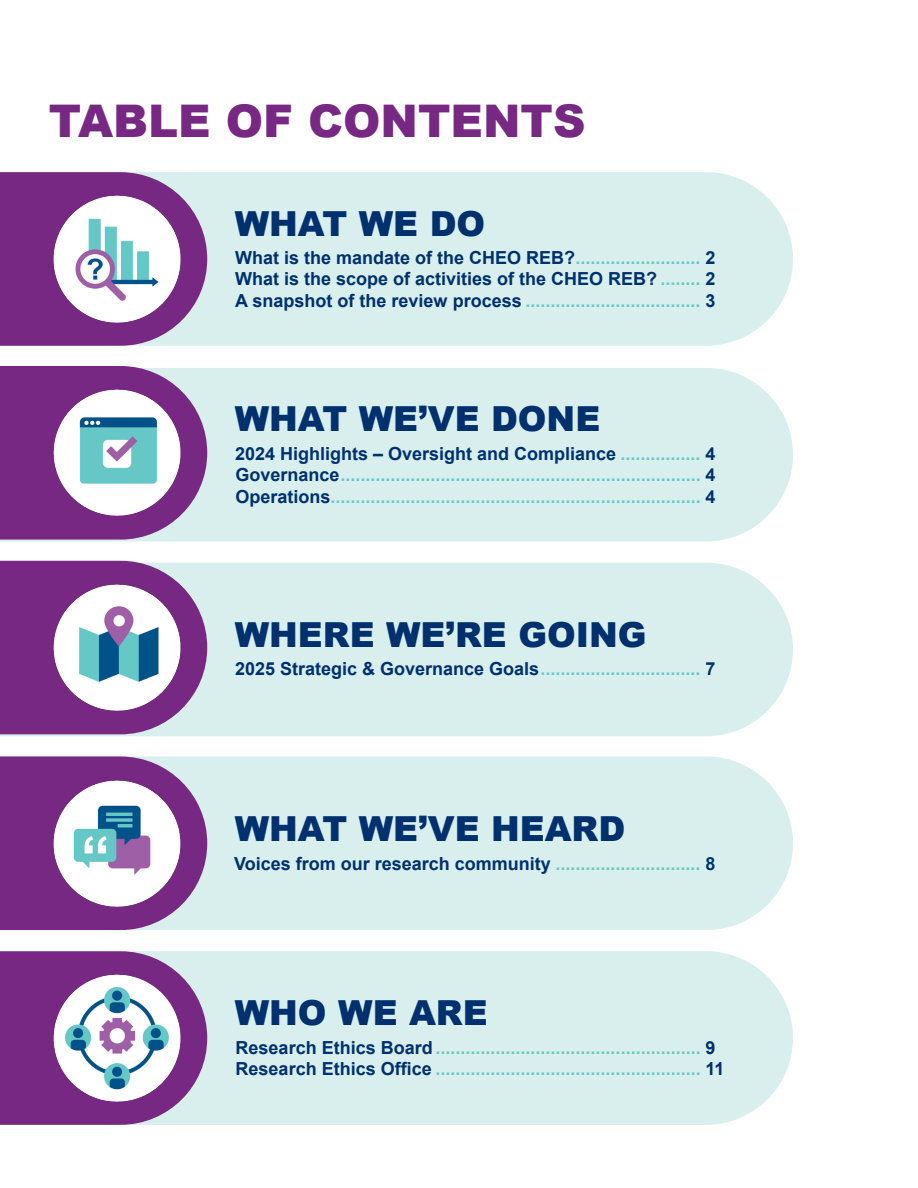
<style>
.page{position:relative;width:918px;height:1188px;background:#fff}
.page>*{position:absolute;margin:0;border:0;box-sizing:border-box;transform-origin:0 0}
.Section_Header{font:900 45px "Arial";color:#772882}
.TOC_-_L1{font:900 34.5px "Arial";color:#00306d}
.TOC_-_L2{font:700 18px "Arial";color:#66c7c7}
.TOC_-_L2-2{font:700 18px "Arial";color:#00306d}
.s1{color:#66c7c7}
.s2{color:#00306d}
</style>
<div class="page">
<div style="left:207px;top:172px;width:586px;height:174px;background:#d8efee"></div>
<svg style="left:0;top:172px;width:207px;height:174px;background:#884c95"></svg>
<div style="left:0;top:368px;width:793px;height:173px;background:#d8efee"></div>
<svg style="left:0;top:366px;width:207px;height:174px;background:#894c96"></svg>
<div style="left:0;top:563px;width:793px;height:173px;background:#d8efee"></div>
<svg style="left:0;top:561px;width:207px;height:173px;background:#884b95"></svg>
<div style="left:207px;top:951px;width:586px;height:174px;background:#d8efee"></div>
<svg style="left:0;top:951px;width:207px;height:174px;background:#884c95"></svg>
<div style="left:207px;top:756px;width:586px;height:174px;background:#d8efee"></div>
<svg style="left:0;top:756px;width:207px;height:174px;background:#894c96"></svg>
<img style="left:48px;top:190px;width:138px;height:138px">
<img style="left:48px;top:384px;width:138px;height:138px">
<img style="left:48px;top:578px;width:138px;height:139px">
<img style="left:48px;top:774px;width:138px;height:138px">
<img style="left:48px;top:969px;width:138px;height:138px">
<h1 class="Section_Header" style="left:49px;top:88px;width:538px">TABLE OF CONTENTS</h1>
<p class="TOC_-_L1" style="left:235px;top:198px;width:252px">WHAT WE DO</p>
<p class="TOC_-_L2-2" style="left:235px;top:246px;width:482px">What is the mandate of the CHEO REB?<span class="s1">.........................</span> 2</p>
<p class="TOC_-_L2-2" style="left:235px;top:267px;width:482px">What is the scope of activities of the CHEO REB? <span class="s1">........</span> 2</p>
<p class="TOC_-_L2" style="left:235px;top:289px;width:482px"><span class="s2">A snapshot of the review process</span> ................................... <span class="s2">3</span></p>
<p class="TOC_-_L1" style="left:235px;top:394px;width:367px">WHAT WE’VE DONE</p>
<p class="TOC_-_L2-2" style="left:235px;top:441px;width:482px">2024 Highlights – Oversight and Compliance <span class="s1">................</span> 4</p>
<p class="TOC_-_L2" style="left:235px;top:463px;width:482px"><span class="s2">Governance</span>........................................................................ <span class="s2">4</span></p>
<p class="TOC_-_L2" style="left:235px;top:485px;width:482px"><span class="s2">Operations</span>.......................................................................... <span class="s2">4</span></p>
<p class="TOC_-_L1" style="left:235px;top:609px;width:413px">WHERE WE’RE GOING</p>
<p class="TOC_-_L2" style="left:235px;top:657px;width:482px"><span class="s2">2025 Strategic &amp; Governance Goals</span>................................ <span class="s2">7</span></p>
<p class="TOC_-_L1" style="left:235px;top:804px;width:392px">WHAT WE’VE HEARD</p>
<p class="TOC_-_L2-2" style="left:234px;top:852px;width:483px">Voices from our research community <span class="s1">.............................</span> 8</p>
<p class="TOC_-_L1" style="left:235px;top:988px;width:254px">WHO WE ARE</p>
<p class="TOC_-_L2" style="left:236px;top:1036px;width:481px"><span class="s2">Research Ethics Board</span> ..................................................... <span class="s2">9</span></p>
<p class="TOC_-_L2" style="left:236px;top:1057px;width:490px"><span class="s2">Research Ethics Office</span> ..................................................... <span class="s2">11</span></p>
</div>
